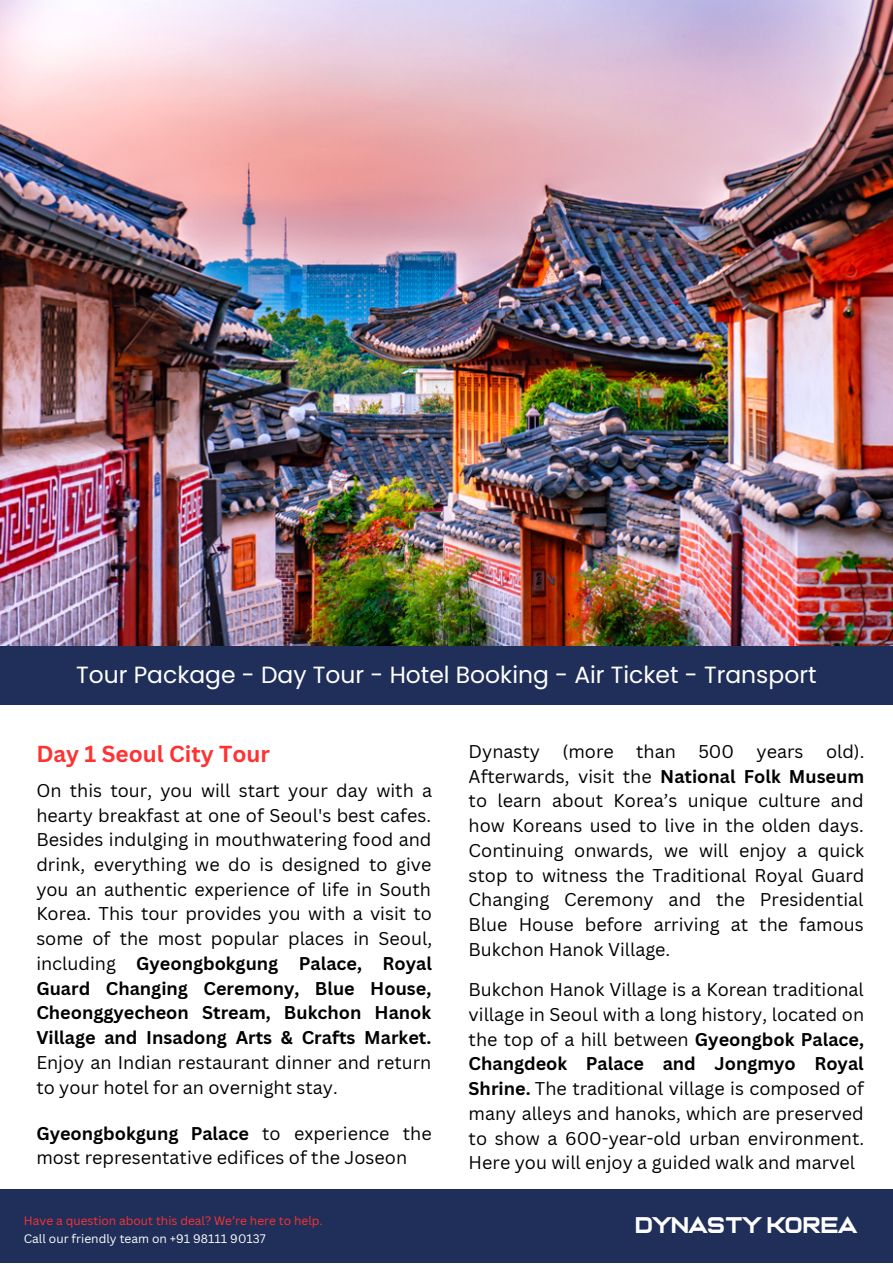
<style>
.page{position:relative;width:893px;height:1264px;background:#fff}
.page>*{position:absolute;margin:0;border:0;box-sizing:border-box;transform-origin:0 0}
.t1{font:23.4px "Poppins";color:#fff}
.t2{font:23.1px "Casanova Scotia";color:#fff}
.t3{font:700 22.5px "Canva Sans";color:#ff3131}
.t4{font:18px/24.8px "Canva Sans";color:#000;text-align:justify}
.t5{font:12px "Canva Sans";color:#ff3131}
.t6{font:12px "Canva Sans";color:#fff}
.s1{font-weight:700}
</style>
<div class="page">
<img style="left:0;top:0;width:892px;height:646px">
<div style="left:0;top:646px;width:892px;height:59px;background:#202f59"></div>
<div style="left:0;top:1189px;width:892px;height:73px;background:#202f59"></div>
<p class="t1" style="left:76px;top:661px;width:742px">Tour Package - Day Tour - Hotel Booking - Air Ticket - Transport</p>
<p class="t3" style="left:36px;top:740px;width:235px">Day 1 Seoul City Tour</p>
<p class="t4" style="left:36px;top:778px;width:397px">On this tour, you will start your day with a hearty breakfast at one of Seoul's best cafes.<br>Besides indulging in mouthwatering food and drink, everything we do is designed to give you an authentic experience of life in South Korea. This tour provides you with a visit to some of the most popular places in Seoul, including <span class="s1">Gyeongbokgung Palace, Royal Guard Changing Ceremony, Blue House, Cheonggyecheon Stream, Bukchon Hanok Village and Insadong Arts &amp; Crafts Market.</span></p>
<p class="t4" style="left:36px;top:1050px;width:396px">Enjoy an Indian restaurant dinner and return to your hotel for an overnight stay.</p>
<p class="t4" style="left:36px;top:1120px;width:397px"><span class="s1">Gyeongbokgung Palace</span> to experience the most representative edifices of the Joseon</p>
<p class="t4" style="left:468px;top:739px;width:397px">Dynasty (more than 500 years old).<br>Afterwards, visit the <span class="s1">National Folk Museum </span>to learn about Korea’s unique culture and how Koreans used to live in the olden days.<br>Continuing onwards, we will enjoy a quick stop to witness the Traditional Royal Guard Changing Ceremony and the Presidential Blue House before arriving at the famous Bukchon Hanok Village.</p>
<p class="t4" style="left:468px;top:977px;width:397px">Bukchon Hanok Village is a Korean traditional village in Seoul with a long history, located on the top of a hill between <span class="s1">Gyeongbok Palace, Changdeok Palace and Jongmyo Royal Shrine.</span> The traditional village is composed of many alleys and hanoks, which are preserved to show a 600-year-old urban environment.<br>Here you will enjoy a guided walk and marvel</p>
<p class="t5" style="left:24px;top:1213px;width:300px">Have a question about this deal? We’re here to help.</p>
<p class="t2" style="left:636px;top:1215px;width:223px">DYNASTY KOREA</p>
<p class="t6" style="left:24px;top:1231px;width:243px">Call our friendly team on +91 98111 90137</p>
</div>
